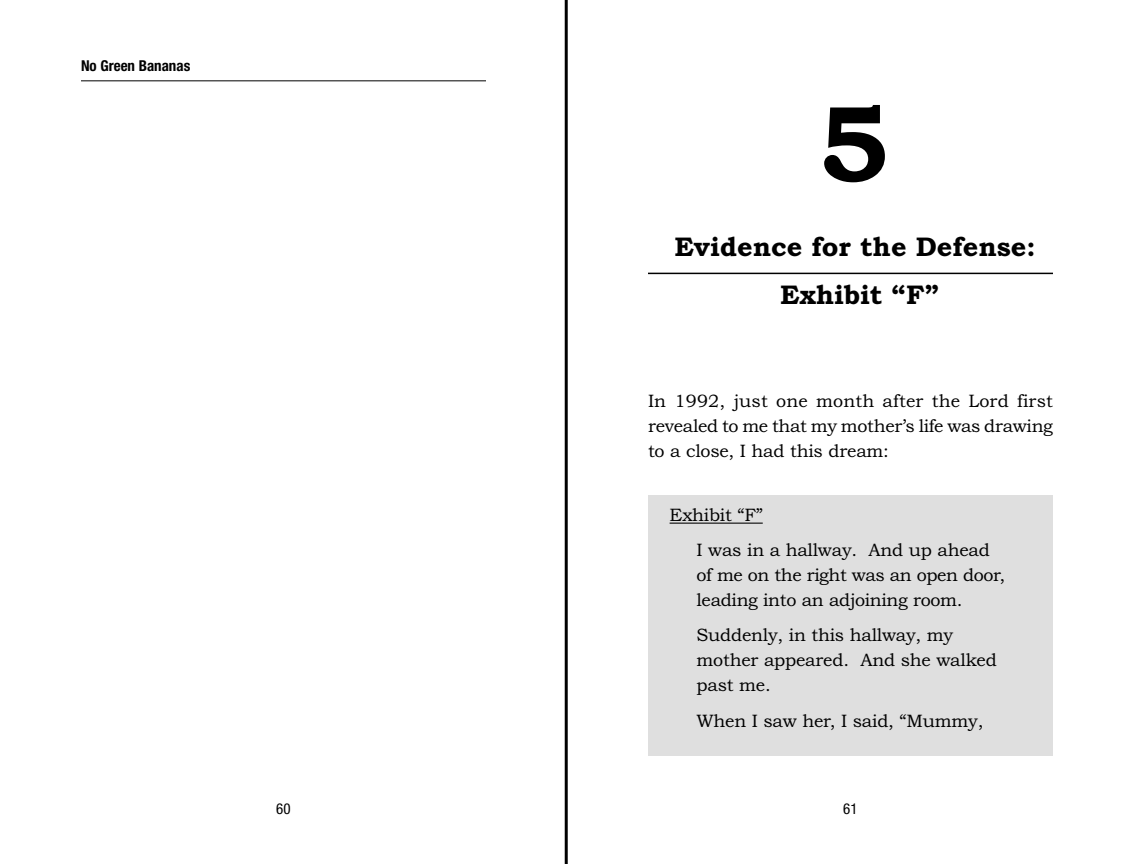
<style>
.page{position:relative;width:1134px;height:864px;background:#fff}
.page>*{position:absolute;margin:0;border:0;box-sizing:border-box;transform-origin:0 0}
.t1{font:700 108px "Bookman Old Style";color:#000}
.t2{font:700 27px/47.8px "Bookman Old Style";color:#000}
.t3{font:18px/24.8px "Bookman Old Style";letter-spacing:-.015em;color:#000}
.t4{font:700 condensed 15px "Helvetica Neue LT Std";color:#000}
.t5{font:condensed 15px "Helvetica Neue LT Std";color:#000}
.s1{color:#fff}
</style>
<div class="page">
<div style="left:648px;top:495px;width:405px;height:261px;background:#dfdfdf"></div>
<hr style="left:648px;top:273px;width:405px;height:1px;background:#000">
<hr style="left:670px;top:523px;width:93px;height:1px;background:#000">
<hr style="left:81px;top:80px;width:405px;height:1px;background:#000">
<hr style="left:565px;top:0;width:3px;height:864px;background:#000">
<p class="t4" style="left:81px;top:61px;width:111px">No Green Bananas</p>
<p class="t5" style="left:276px;top:803px;width:16px">60</p>
<h1 class="t1" style="left:818px;top:81px;width:73px">5</h1>
<h2 class="t2" style="left:780px;top:223px;width:257px;text-indent:-115px"><span class="s1">:</span>Evidence for the Defense:<br>Exhibit “F”</h2>
<p class="t3" style="left:648px;top:388px;width:406px;text-align:justify">In 1992, just one month after the Lord first revealed to me that my mother’s life was drawing to a close, I had this dream:</p>
<p class="t3" style="left:697px;top:497px;width:295px;line-height:35.5px;text-indent:-27px">Exhibit “F”<br>I was in a hallway. And up ahead</p>
<p class="t3" style="left:697px;top:563px;width:310px">of me on the right was an open door, leading into an adjoining room.</p>
<p class="t3" style="left:697px;top:623px;width:302px">Suddenly, in this hallway, my mother appeared. And she walked past me.</p>
<p class="t3" style="left:697px;top:708px;width:288px">When I saw her, I said, “Mummy,</p>
<p class="t5" style="left:843px;top:803px;width:16px">61</p>
</div>
